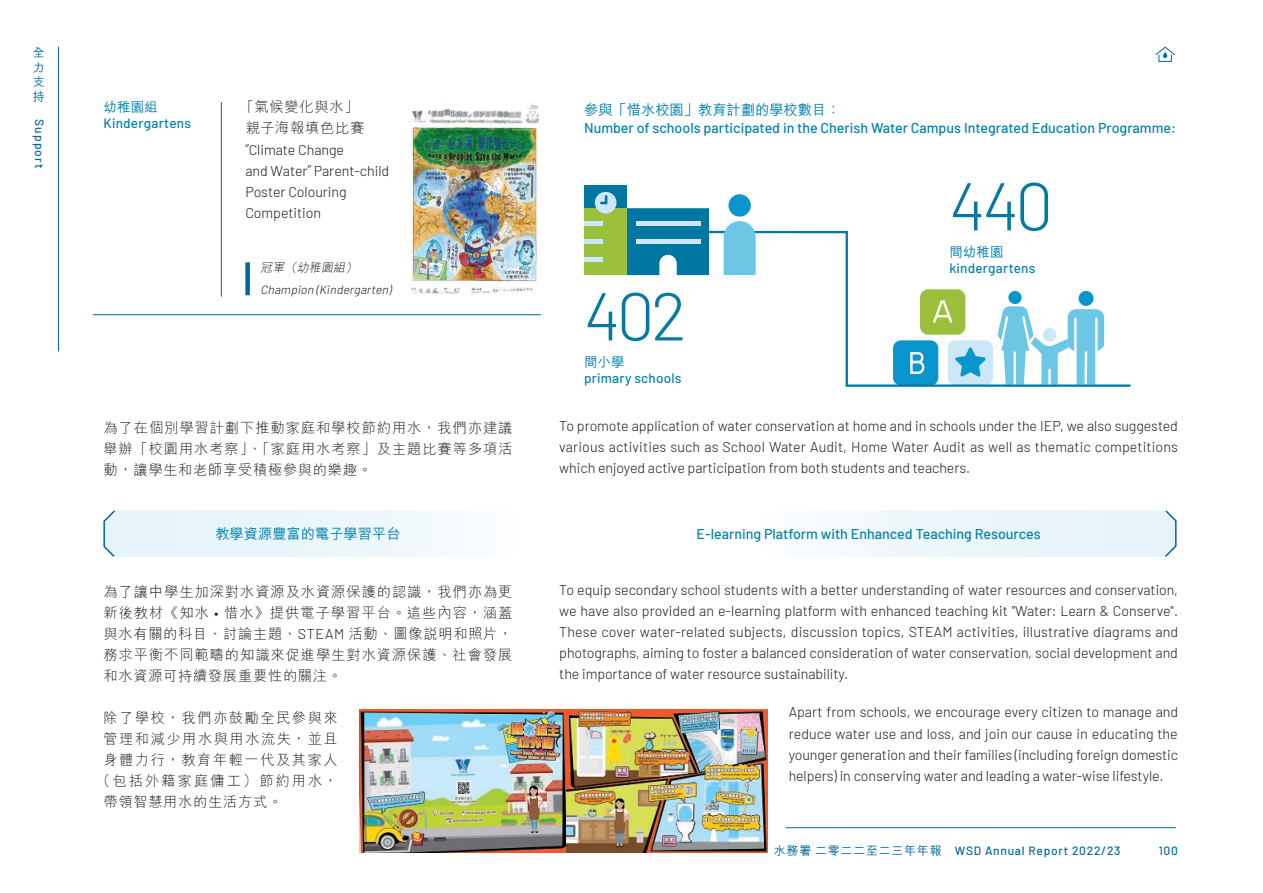
<style>
.page{position:relative;width:1263px;height:893px;background:#fff}
.page>*{position:absolute;margin:0;border:0;box-sizing:border-box;transform-origin:0 0}
.GraphBody{font:300 67.5px "Barlow";letter-spacing:-.055em;color:#027aa2}
.Body-E{font:300 14.25px/21px "Barlow";letter-spacing:-.005em;color:#1c1c1b;text-align:justify}
.Body-C{font:300 14.25px/21px "M Hei HK";letter-spacing:.065em;color:#1c1c1b;text-align:justify}
.t1{font:500 14.25px/18px "Barlow";color:#0082ad}
.Body-C-2{font:300 14.25px "Barlow";letter-spacing:-.005em;color:#1c1c1b}
.Body-C-3{font:300 14.25px "M Hei HK";letter-spacing:.105em;color:#1c1c1b}
.Body-C-4{font:300 14.25px "M Hei HK";letter-spacing:.145em;color:#1c1c1b}
.t2{font:500 14.25px "M Hei HK";color:#0082ad}
.GraphBody-2{font:500 13.5px/16.5px "Barlow";letter-spacing:.02em;color:#0082ad}
.t3{font:500 12px "Barlow";letter-spacing:.06em;color:#00699c}
.t4{font:italic 300 12px "Barlow";color:#1c1c1b}
.t5{font:500 12px/14.4px "M Hei HK";letter-spacing:.06em;color:#00699c;text-align:justify}
.t6{font:italic 300 12px "M Hei HK";color:#1c1c1b}
.t7{font:500 12px "Barlow";letter-spacing:.1em;color:#00699c}
.s1{font-family:"M Hei HK"}
.s2{font-family:"Barlow"}
</style>
<div class="page">
<div style="left:245px;top:262px;width:5px;height:33px;background:#00699c"></div>
<img style="left:409px;top:104px;width:130px;height:190px">
<hr style="left:221px;top:102px;width:1px;height:195px;background:#00699c">
<hr style="left:93px;top:314px;width:448px;height:1px;background:#00699c">
<svg style="left:658px;top:213px;width:473px;height:174px"></svg>
<svg style="left:117px;top:510px;width:1046px;height:47px"></svg>
<svg style="left:103px;top:510px;width:14px;height:47px"></svg>
<svg style="left:1163px;top:510px;width:14px;height:47px"></svg>
<img style="left:359px;top:710px;width:408px;height:142px">
<div style="left:728px;top:194px;width:23px;height:23px;background:#0995cd;border-radius:50%"></div>
<svg style="left:724px;top:221px;width:32px;height:54px;background:#76c9e6"></svg>
<div style="left:584px;top:186px;width:43px;height:89px;background:#9bc03c"></div>
<svg style="left:627px;top:208px;width:82px;height:67px;background:#127fa9"></svg>
<div style="left:584px;top:186px;width:43px;height:22px;background:#0076a3"></div>
<div style="left:636px;top:221px;width:64px;height:5px;background:#cce7f7"></div>
<div style="left:584px;top:221px;width:18px;height:5px;background:#cce7f7"></div>
<div style="left:584px;top:239px;width:18px;height:5px;background:#cce7f7"></div>
<hr style="left:584px;top:258px;width:18px;height:4px;background:#cce7f7">
<div style="left:636px;top:239px;width:64px;height:5px;background:#cce7f7"></div>
<div style="left:595px;top:192px;width:21px;height:22px;background:#cce7f7;border-radius:50%"></div>
<svg style="left:600px;top:195px;width:8px;height:10px"></svg>
<div style="left:1158px;top:55px;width:14px;height:7px;border:1px solid #00699c"></div>
<svg style="left:1155px;top:46px;width:20px;height:12px"></svg>
<hr style="left:786px;top:827px;width:390px;height:1px;background:#00699c">
<hr style="left:58px;top:47px;width:1px;height:304px;background:#00699c">
<p class="t5" style="left:33px;top:45px;width:13px">全力支持</p>
<p class="t7" style="left:48px;top:119px;width:51px;rotate:90deg">Support</p>
<p class="GraphBody-2" style="left:103px;top:97px;width:89px"><span class="s1">幼稚園組<br></span>Kindergartens</p>
<p class="Body-C" style="left:240px;top:96px;width:120px">「氣候變化與水「</p>
<p class="Body-C" style="left:245px;top:117px;width:120px">親子海報填色比賽</p>
<p class="Body-C-2" style="left:245px;top:139px;width:100px">“Climate Change</p>
<p class="Body-C-2" style="left:245px;top:160px;width:145px">and Water” Parent-child</p>
<p class="Body-C-2" style="left:245px;top:182px;width:103px">Poster Colouring</p>
<p class="Body-C-2" style="left:245px;top:203px;width:77px">Competition</p>
<p class="t6" style="left:285px;top:261px;width:16px">（</p>
<p class="t6" style="left:297px;top:261px;width:52px">幼稚園組</p>
<p class="t6" style="left:345px;top:261px;width:16px">(</p>
<p class="t6" style="left:260px;top:261px;width:28px">冠軍</p>
<p class="t4" style="left:316px;top:281px;width:7px">(</p>
<p class="t4" style="left:388px;top:281px;width:7px">(</p>
<p class="t4" style="left:260px;top:281px;width:132px">Champion Kindergarten</p>
<p class="Body-C" style="left:103px;top:417px;width:411px">為了在個別學習計劃下推動家庭和學校節約用水，我們亦建議舉辦「校園用水考察」、「家庭用水考察」及主題比賽等多項活動，讓學生和老師享受積極參與的樂趣。</p>
<p class="t2" style="left:215px;top:523px;width:187px">教學資源豐富的電子學習平台</p>
<p class="Body-C" style="left:103px;top:581px;width:411px">為了讓中學生加深對水資源及水資源保護的認識，我們亦為更新後教材《知水 <span class="s2">•</span> 惜水》提供電子學習平台。這些內容，涵蓋與水有關的科目、討論主題、<span class="s2">STEAM</span> 活動、圖像說明和照片，務求平衡不同範疇的知識來促進學生對水資源保護、社會發展和水資源可持續發展重要性的關注。</p>
<p class="Body-C-3" style="left:103px;top:711px;width:236px">除了學校，我們亦鼓勵全民參與來</p>
<p class="Body-C-3" style="left:103px;top:732px;width:236px">管理和減少用水與用水流失，並且</p>
<p class="Body-C-3" style="left:103px;top:753px;width:236px">身體力行，教育年輕一代及其家人</p>
<p class="Body-C-4" style="left:96px;top:774px;width:243px">（包括外籍家庭傭工）節約用水，</p>
<p class="Body-C" style="left:103px;top:791px;width:180px">帶領智慧用水的生活方式。</p>
<p class="t1" style="left:584px;top:100px;width:593px"><span class="s1">參與「惜水校園」教育計劃的學校數目：<br></span>Number of schools participated in the Cherish Water Campus Integrated Education Programme:</p>
<p class="GraphBody" style="left:584px;top:268px;width:104px">402</p>
<p class="GraphBody-2" style="left:584px;top:353px;width:99px"><span class="s1">間小學<br></span>primary schools</p>
<p class="GraphBody" style="left:949px;top:158px;width:105px">440</p>
<p class="GraphBody-2" style="left:949px;top:243px;width:88px"><span class="s1">間幼稚園</span>kindergartens</p>
<p class="Body-E" style="left:559px;top:414px;width:620px">To promote application of water conservation at home and in schools under the IEP, we also suggested various activities such as School Water Audit, Home Water Audit as well as thematic competitions which enjoyed active participation from both students and teachers.</p>
<p class="t1" style="left:696px;top:524px;width:346px">-E learning Platform with Enhanced Teaching Resources</p>
<p class="Body-E" style="left:559px;top:579px;width:620px">To equip secondary school students with a better understanding of water resources and conservation, we have also provided an -e learning platform with enhanced teaching kit "Water: Learn &amp; Conserve ." These cover water-related subjects, discussion topics, STEAM activities, illustrative diagrams and photographs, aiming to foster a balanced consideration of water conservation, social development and the importance of water resource sustainability.</p>
<p class="Body-E" style="left:789px;top:701px;width:391px">Apart from schools, we encourage every citizen to manage and reduce water use and loss, and join our cause in educating the younger generation and their families (including foreign domestic helpers) in conserving water and leading a water-wise lifestyle.</p>
<p class="t5" style="left:774px;top:842px;width:169px">水務署二零二二至二三年年報</p>
<p class="t3" style="left:955px;top:842px;width:167px">WSD Annual Report 2022/23</p>
<p class="t3" style="left:1159px;top:842px;width:21px">100</p>
</div>
